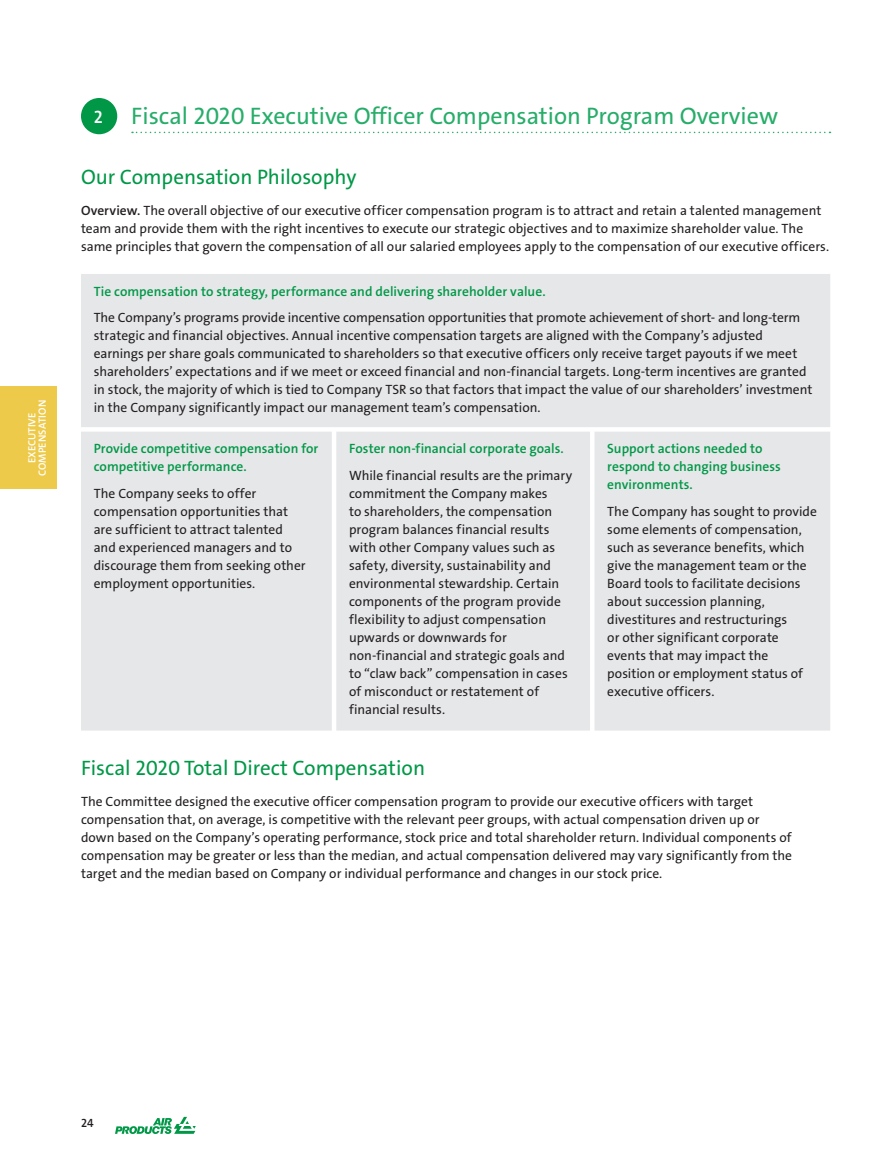
<style>
.page{position:relative;width:891px;height:1161px;background:#fff}
.page>*{position:absolute;margin:0;border:0;box-sizing:border-box;transform-origin:0 0}
.t1{font:24px "The Sans LF";color:#27ad6a}
.t2{font:21px "The Sans LF";color:#009847}
.t3{font:13.5px/18px "The Sans LF";color:#231f20}
.t4{font:600 13.5px/18px "The Sans LF";letter-spacing:.005em;color:#009847}
.t5{font:600 12px "The Sans LF";color:#231f20}
.t6{font:600 10.5px/10.5px "The Sans LF";letter-spacing:.01em;color:#fff;text-align:center}
.s1{font-weight:600;font-size:18px;color:#fff}
.s2{font-weight:600}
</style>
<div class="page">
<svg style="left:115px;top:1117px;width:81px;height:17px"></svg>
<div style="left:81px;top:98px;width:36px;height:36px;background:#009847;border-radius:50%"></div>
<svg style="left:132px;top:132px;width:698px;height:1px"></svg>
<div style="left:81px;top:274px;width:749px;height:457px;background:#e6e7e9"></div>
<div style="left:0;top:387px;width:56px;height:102px;background:#eeca4a"></div>
<p class="t6" style="left:27px;top:476px;width:78px;rotate:-90deg">EXECUTIVE<br>COMPENSATION</p>
<h1 class="t1" style="left:94px;top:101px;width:686px"><span class="s1">2</span> Fiscal 2020 Executive Officer Compensation Program Overview</h1>
<h2 class="t2" style="left:81px;top:164px;width:277px">Our Compensation Philosophy</h2>
<p class="t3" style="left:81px;top:202px;width:750px"><span class="s2">Overview.</span> The overall objective of our executive officer compensation program is to attract and retain a talented management team and provide them with the right incentives to execute our strategic objectives and to maximize shareholder value. The same principles that govern the compensation of all our salaried employees apply to the compensation of our executive officers.</p>
<p class="t4" style="left:94px;top:282px;width:453px">Tie compensation to strategy, performance and delivering shareholder value.</p>
<p class="t3" style="left:94px;top:309px;width:720px">The Company’s programs provide incentive compensation opportunities that promote achievement of short- and long-term strategic and financial objectives. Annual incentive compensation targets are aligned with the Company’s adjusted earnings per share goals communicated to shareholders so that executive officers only receive target payouts if we meet shareholders’ expectations and if we meet or exceed financial and non-financial targets. Long-term incentives are granted in stock, the majority of which is tied to Company TSR so that factors that impact the value of our shareholders’ investment in the Company significantly impact our management team’s compensation.</p>
<p class="t4" style="left:94px;top:440px;width:226px">Provide competitive compensation for competitive performance.</p>
<p class="t3" style="left:94px;top:485px;width:213px">The Company seeks to offer compensation opportunities that are sufficient to attract talented and experienced managers and to discourage them from seeking other employment opportunities.</p>
<p class="t4" style="left:349px;top:440px;width:216px">Foster non-financial corporate goals.</p>
<p class="t3" style="left:349px;top:466px;width:225px">While financial results are the primary commitment the Company makes<br>to shareholders, the compensation program balances financial results with other Company values such as safety, diversity, sustainability and environmental stewardship. Certain components of the program provide flexibility to adjust compensation upwards or downwards for non-financial and strategic goals and to “claw back” compensation in cases of misconduct or restatement of financial results.</p>
<p class="t4" style="left:607px;top:440px;width:175px">Support actions needed to respond to changing business environments.</p>
<p class="t3" style="left:607px;top:502px;width:211px">The Company has sought to provide some elements of compensation, such as severance benefits, which give the management team or the<br>Board tools to facilitate decisions about succession planning, divestitures and restructurings<br>or other significant corporate events that may impact the position or employment status of executive officers.</p>
<h2 class="t2" style="left:81px;top:755px;width:346px">Fiscal 2020 Total Direct Compensation</h2>
<p class="t3" style="left:81px;top:793px;width:713px">The Committee designed the executive officer compensation program to provide our executive officers with target compensation that, on average, is competitive with the relevant peer groups, with actual compensation driven up or down based on the Company’s operating performance, stock price and total shareholder return. Individual components of compensation may be greater or less than the median, and actual compensation delivered may vary significantly from the target and the median based on Company or individual performance and changes in our stock price.</p>
<p class="t5" style="left:81px;top:1115px;width:14px">24</p>
</div>
